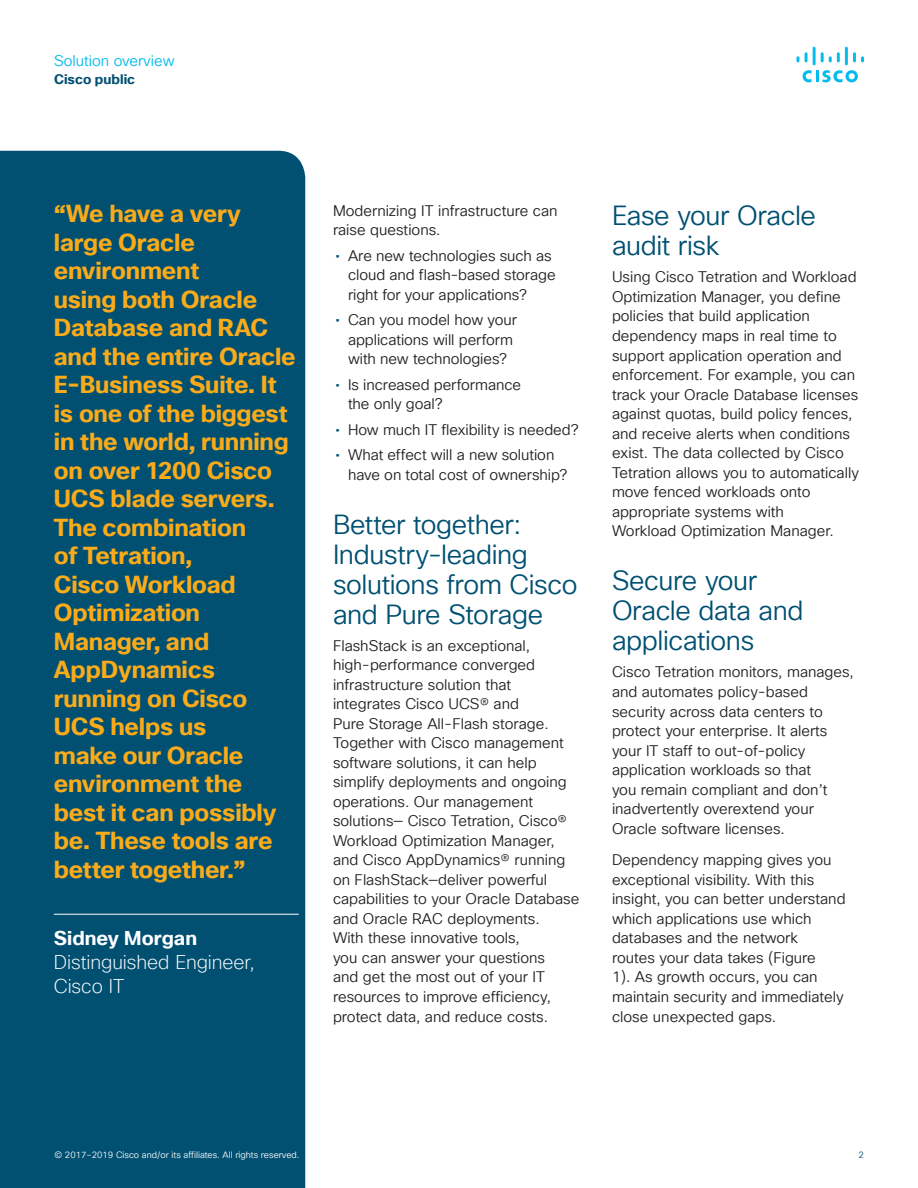
<style>
.page{position:relative;width:918px;height:1188px;background:#fff}
.page>*{position:absolute;margin:0;border:0;box-sizing:border-box;transform-origin:0 0}
.Subhead2_Indigo{font:27px/30px "Cisco Sans TT Light";letter-spacing:-.015em;color:#015072}
.Pull_Quote_Body_for{font:700 24px/28.5px "Cisco Sans TT";letter-spacing:-.01em;color:#faab1a}
.Pull_Quote_Author_Ti{font:200 19.5px/24px "Cisco Sans TT";letter-spacing:-.005em;color:#fff}
.Pull_Quote_Author_Na{font:700 19.5px "Cisco Sans TT";letter-spacing:.005em;color:#fff}
.Body{font:15px/19.5px "Cisco Sans TT Light";color:#231f20}
.t1{font:15px "Cisco Sans TT Light";color:#01bcec}
.t2{font:700 13.5px "Cisco Sans TT";color:#015072}
.t3{font:9px "Cisco Sans TT Light";color:#fff}
.t4{font:9px "Cisco Sans TT Light";color:#015072}
.s1{font-family:"Cisco Sans TT";color:#015072}
</style>
<div class="page">
<svg style="left:803px;top:70px;width:55px;height:12px"></svg>
<svg style="left:797px;top:56px;width:2px;height:6px"></svg>
<svg style="left:805px;top:52px;width:3px;height:10px"></svg>
<hr style="left:813px;top:47px;width:3px;height:18px;background:#01bcec">
<svg style="left:821px;top:52px;width:19px;height:10px"></svg>
<hr style="left:845px;top:47px;width:3px;height:18px;background:#01bcec">
<svg style="left:853px;top:52px;width:11px;height:10px"></svg>
<div style="left:0;top:151px;width:305px;height:1037px;background:#015072"></div>
<hr style="left:54px;top:914px;width:245px;height:1px;background:#fff">
<p class="t1" style="left:54px;top:51px;width:122px">Solution overview</p>
<p class="t2" style="left:54px;top:70px;width:83px">Cisco public</p>
<p class="Pull_Quote_Body_for" style="left:54px;top:200px;width:243px">“We have a very large Oracle environment<br>using both Oracle<br>Database and RAC and the entire Oracle<br>E-Business Suite. It is one of the biggest in the world, running on over 1200 Cisco<br>UCS blade servers.<br>The combination<br>of Tetration,<br>Cisco Workload<br>Optimization<br>Manager, and<br>AppDynamics running on Cisco<br>UCS helps us<br>make our Oracle environment the best it can possibly be. These tools are better together.”</p>
<p class="Pull_Quote_Author_Na" style="left:54px;top:925px;width:145px">Sidney Morgan</p>
<p class="Pull_Quote_Author_Ti" style="left:54px;top:950px;width:203px">Distinguished Engineer,<br>Cisco IT</p>
<p class="Body" style="left:333px;top:201px;width:226px">Modernizing IT infrastructure can raise questions.</p>
<p class="Body" style="left:348px;top:246px;width:209px;text-indent:-13px"><span class="s1">•</span> Are new technologies such as cloud and flash-based storage right for your applications?</p>
<p class="Body" style="left:335px;top:311px;width:183px;text-align:center"><span class="s1">•</span> Can you model how your applications will perform with new technologies?</p>
<p class="Body" style="left:348px;top:375px;width:175px;text-indent:-13px"><span class="s1">•</span> Is increased performance the only goal?</p>
<p class="Body" style="left:335px;top:420px;width:245px"><span class="s1">•</span> How much IT flexibility is needed?</p>
<p class="Body" style="left:348px;top:446px;width:221px;text-indent:-13px"><span class="s1">•</span> What effect will a new solution have on total cost of ownership?</p>
<p class="Subhead2_Indigo" style="left:333px;top:510px;width:246px">Better together:<br>Industry-leading solutions from Cisco and Pure Storage</p>
<p class="Body" style="left:333px;top:636px;width:248px">FlashStack is an exceptional, high-performance converged infrastructure solution that integrates Cisco UCS® and<br>Pure Storage All-Flash storage.<br>Together with Cisco management software solutions, it can help simplify deployments and ongoing operations. Our management solutions— Cisco Tetration, Cisco®<br>Workload Optimization Manager, and Cisco AppDynamics® running on FlashStack—deliver powerful capabilities to your Oracle Database and Oracle RAC deployments.<br>With these innovative tools,<br>you can answer your questions<br>and get the most out of your IT resources to improve efficiency, protect data, and reduce costs.</p>
<p class="Subhead2_Indigo" style="left:612px;top:202px;width:206px">Ease your Oracle audit risk</p>
<p class="Body" style="left:612px;top:268px;width:248px">Using Cisco Tetration and Workload Optimization Manager, you define policies that build application dependency maps in real time to support application operation and enforcement. For example, you can track your Oracle Database licenses against quotas, build policy fences, and receive alerts when conditions exist. The data collected by Cisco Tetration allows you to automatically move fenced workloads onto appropriate systems with<br>Workload Optimization Manager.</p>
<p class="Subhead2_Indigo" style="left:612px;top:567px;width:193px">Secure your<br>Oracle data and applications</p>
<p class="Body" style="left:612px;top:663px;width:243px">Cisco Tetration monitors, manages, and automates policy-based security across data centers to protect your enterprise. It alerts your IT staff to out-of-policy application workloads so that<br>you remain compliant and don’t inadvertently overextend your<br>Oracle software licenses.</p>
<p class="Body" style="left:612px;top:851px;width:235px">Dependency mapping gives you exceptional visibility. With this insight, you can better understand which applications use which databases and the network<br>routes your data takes (Figure<br>1). As growth occurs, you can maintain security and immediately close unexpected gaps.</p>
<p class="t3" style="left:54px;top:1149px;width:247px">© 2017–2019 Cisco and/or its affiliates. All rights reserved.</p>
<p class="t4" style="left:858px;top:1149px;width:7px">2</p>
</div>
